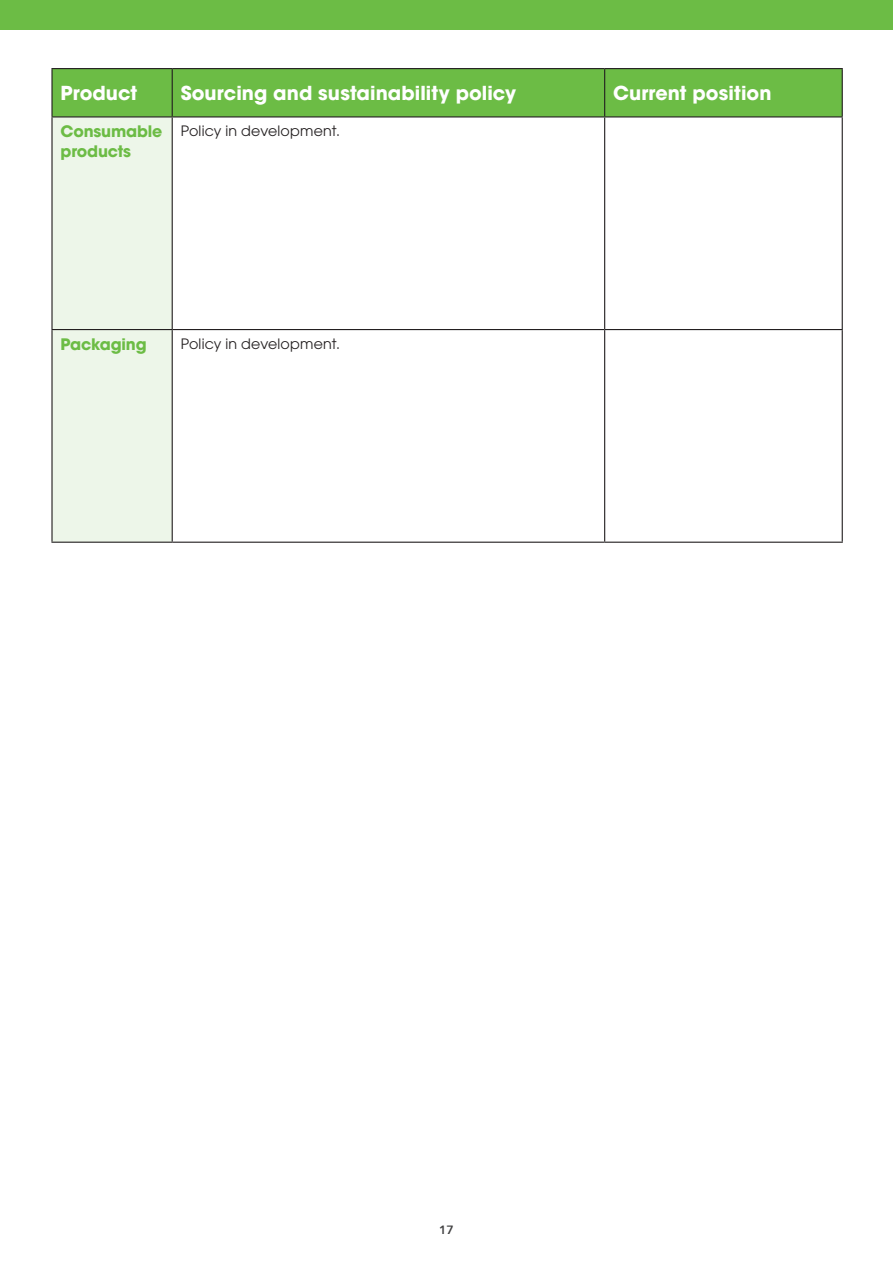
<style>
.page{position:relative;width:893px;height:1263px;background:#fff}
.page>*{position:absolute;margin:0;border:0;box-sizing:border-box;transform-origin:0 0}
.t1{font:700 19.2px "ITC Avant Garde Pro";letter-spacing:.005em;color:#fff}
.t2{font:700 15.75px/19.5px "ITC Avant Garde Pro";letter-spacing:-.01em;color:#6cbc45}
.t3{font:14.25px "ITC Avant Garde Pro";letter-spacing:.015em;color:#231f20}
.t4{font:600 12px "Avenir Next";color:#3e3e3f}
</style>
<div class="page">
<div style="left:0;top:0;width:893px;height:30px;background:#6cbc45"></div>
<div style="left:53px;top:69px;width:789px;height:47px;background:#6cbc45"></div>
<div style="left:53px;top:117px;width:119px;height:425px;background:#edf6e9"></div>
<hr style="left:51px;top:68px;width:121px;height:1px;background:#231f20">
<hr style="left:51px;top:69px;width:2px;height:47px;background:#231f20">
<hr style="left:172px;top:68px;width:433px;height:1px;background:#231f20">
<hr style="left:172px;top:69px;width:1px;height:47px;background:#231f20">
<hr style="left:605px;top:68px;width:238px;height:1px;background:#231f20">
<hr style="left:604px;top:69px;width:1px;height:47px;background:#231f20">
<hr style="left:842px;top:69px;width:1px;height:47px;background:#231f20">
<hr style="left:51px;top:116px;width:121px;height:1px;background:#231f20">
<hr style="left:51px;top:117px;width:2px;height:212px;background:#231f20">
<hr style="left:172px;top:116px;width:433px;height:1px;background:#231f20">
<hr style="left:172px;top:117px;width:1px;height:212px;background:#231f20">
<hr style="left:605px;top:116px;width:238px;height:1px;background:#231f20">
<hr style="left:604px;top:117px;width:1px;height:212px;background:#231f20">
<hr style="left:842px;top:117px;width:1px;height:212px;background:#231f20">
<hr style="left:51px;top:329px;width:121px;height:1px;background:#231f20">
<hr style="left:51px;top:330px;width:2px;height:212px;background:#231f20">
<hr style="left:172px;top:329px;width:433px;height:1px;background:#231f20">
<hr style="left:172px;top:330px;width:1px;height:212px;background:#231f20">
<hr style="left:605px;top:329px;width:238px;height:1px;background:#231f20">
<hr style="left:604px;top:330px;width:1px;height:212px;background:#231f20">
<hr style="left:842px;top:330px;width:1px;height:212px;background:#231f20">
<hr style="left:51px;top:542px;width:121px;height:1px;background:#231f20">
<hr style="left:172px;top:542px;width:433px;height:1px;background:#231f20">
<hr style="left:605px;top:542px;width:238px;height:1px;background:#231f20">
<p class="t1" style="left:61px;top:80px;width:78px">Product</p>
<p class="t1" style="left:181px;top:80px;width:337px">Sourcing and sustainability policy</p>
<p class="t1" style="left:613px;top:80px;width:160px">Current position</p>
<p class="t2" style="left:61px;top:121px;width:103px">Consumable products</p>
<p class="t3" style="left:181px;top:122px;width:161px">Policy in development.</p>
<p class="t2" style="left:61px;top:334px;width:88px">Packaging</p>
<p class="t3" style="left:181px;top:335px;width:161px">Policy in development.</p>
<p class="t4" style="left:439px;top:1219px;width:16px">17</p>
</div>
